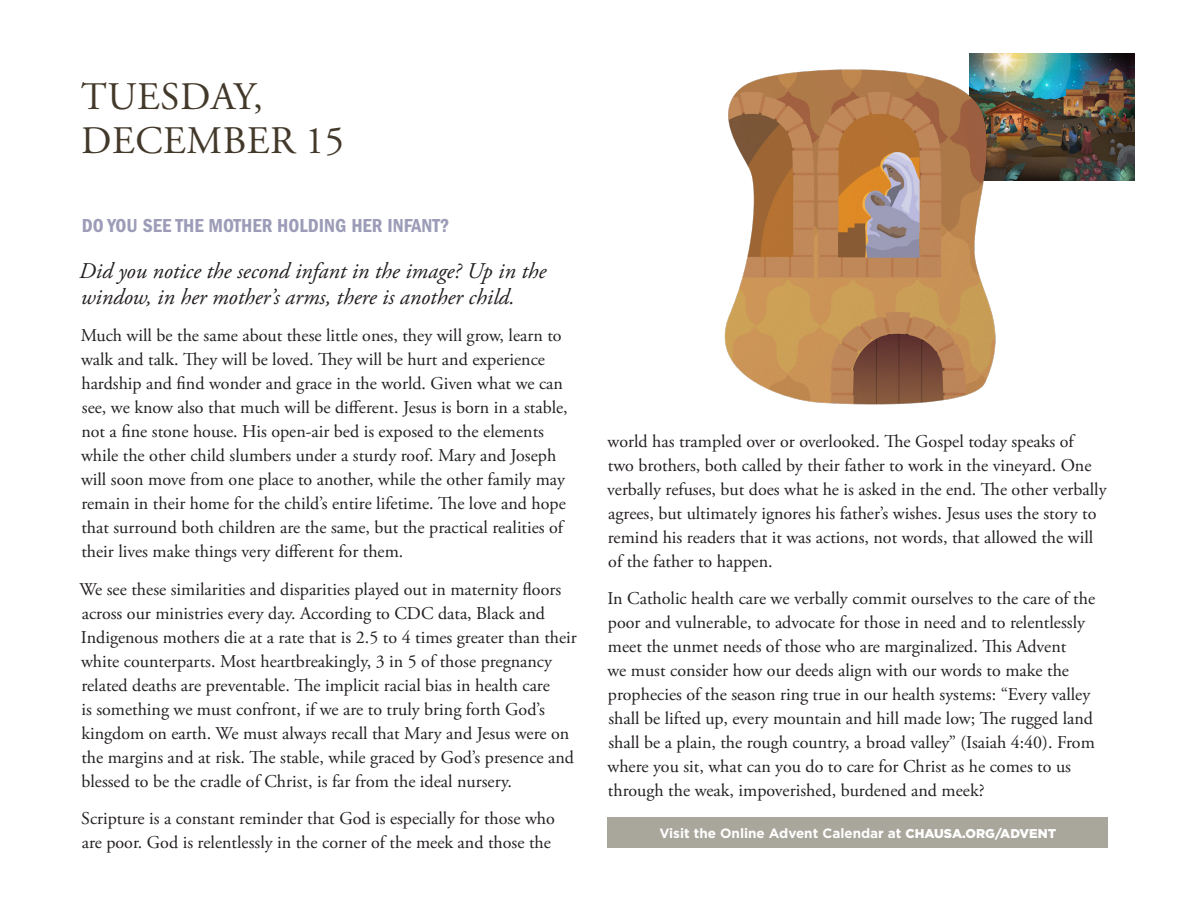
<style>
.page{position:relative;width:1188px;height:918px;background:#fff}
.page>*{position:absolute;margin:0;border:0;box-sizing:border-box;transform-origin:0 0}
.t1{font:39px/43.5px "Adobe Garamond Pro";letter-spacing:.015em;color:#43392a}
.t2{font:italic 22.5px/25.5px "Adobe Garamond Pro";color:#231f20}
.t3{font:600 condensed 19.5px "Franklin Gothic";color:#9c9cb8}
.t4{font:18px/24px "Adobe Garamond Pro";color:#231f20}
.t5{font:700 13.5px "Gotham";color:#fff}
.s1{font-weight:900;font-size:12.75px}
</style>
<div class="page">
<img style="left:1040px;top:53px;width:94px;height:127px">
<div style="left:608px;top:817px;width:500px;height:30px;background:#a9a79c"></div>
<img style="left:724px;top:53px;width:316px;height:352px">
<p class="t1" style="left:81px;top:77px;width:265px">TUESDAY,<br>DECEMBER 15</p>
<p class="t3" style="left:82px;top:215px;width:369px">DO YOU SEE THE MOTHER HOLDING HER INFANT?</p>
<p class="t2" style="left:79px;top:259px;width:469px">Did you notice the second infant in the image? Up in the window, in her mother’s arms, there is another child.</p>
<p class="t4" style="left:81px;top:324px;width:489px">Much will be the same about these little ones, they will grow, learn to walk and talk. They will be loved. They will be hurt and experience hardship and find wonder and grace in the world. Given what we can see, we know also that much will be different. Jesus is born in a stable, not a fine stone house. His open-air bed is exposed to the elements while the other child slumbers under a sturdy roof. Mary and Joseph will soon move from one place to another, while the other family may remain in their home for the child’s entire lifetime. The love and hope that surround both children are the same, but the practical realities of their lives make things very different for them.</p>
<p class="t4" style="left:79px;top:577px;width:499px">We see these similarities and disparities played out in maternity floors across our ministries every day. According to CDC data, Black and Indigenous mothers die at a rate that is 2.5 to 4 times greater than their white counterparts. Most heartbreakingly, 3 in 5 of those pregnancy related deaths are preventable. The implicit racial bias in health care<br>is something we must confront, if we are to truly bring forth God’s kingdom on earth. We must always recall that Mary and Jesus were on the margins and at risk. The stable, while graced by God’s presence and blessed to be the cradle of Christ, is far from the ideal nursery.</p>
<p class="t4" style="left:81px;top:807px;width:475px">Scripture is a constant reminder that God is especially for those who are poor. God is relentlessly in the corner of the meek and those the</p>
<p class="t4" style="left:607px;top:429px;width:501px">world has trampled over or overlooked. The Gospel today speaks of<br>two brothers, both called by their father to work in the vineyard. One verbally refuses, but does what he is asked in the end. The other verbally agrees, but ultimately ignores his father’s wishes. Jesus uses the story to remind his readers that it was actions, not words, that allowed the will of the father to happen.</p>
<p class="t4" style="left:607px;top:587px;width:489px">In Catholic health care we verbally commit ourselves to the care of the poor and vulnerable, to advocate for those in need and to relentlessly meet the unmet needs of those who are marginalized. This Advent<br>we must consider how our deeds align with our words to make the prophecies of the season ring true in our health systems: “Every valley shall be lifted up, every mountain and hill made low; The rugged land shall be a plain, the rough country, a broad valley” (Isaiah 4:40). From where you sit, what can you do to care for Christ as he comes to us through the weak, impoverished, burdened and meek?</p>
<p class="t5" style="left:659px;top:825px;width:398px">Visit the Online Advent Calendar at <span class="s1">CHAUSA.ORG/ADVENT</span></p>
</div>
